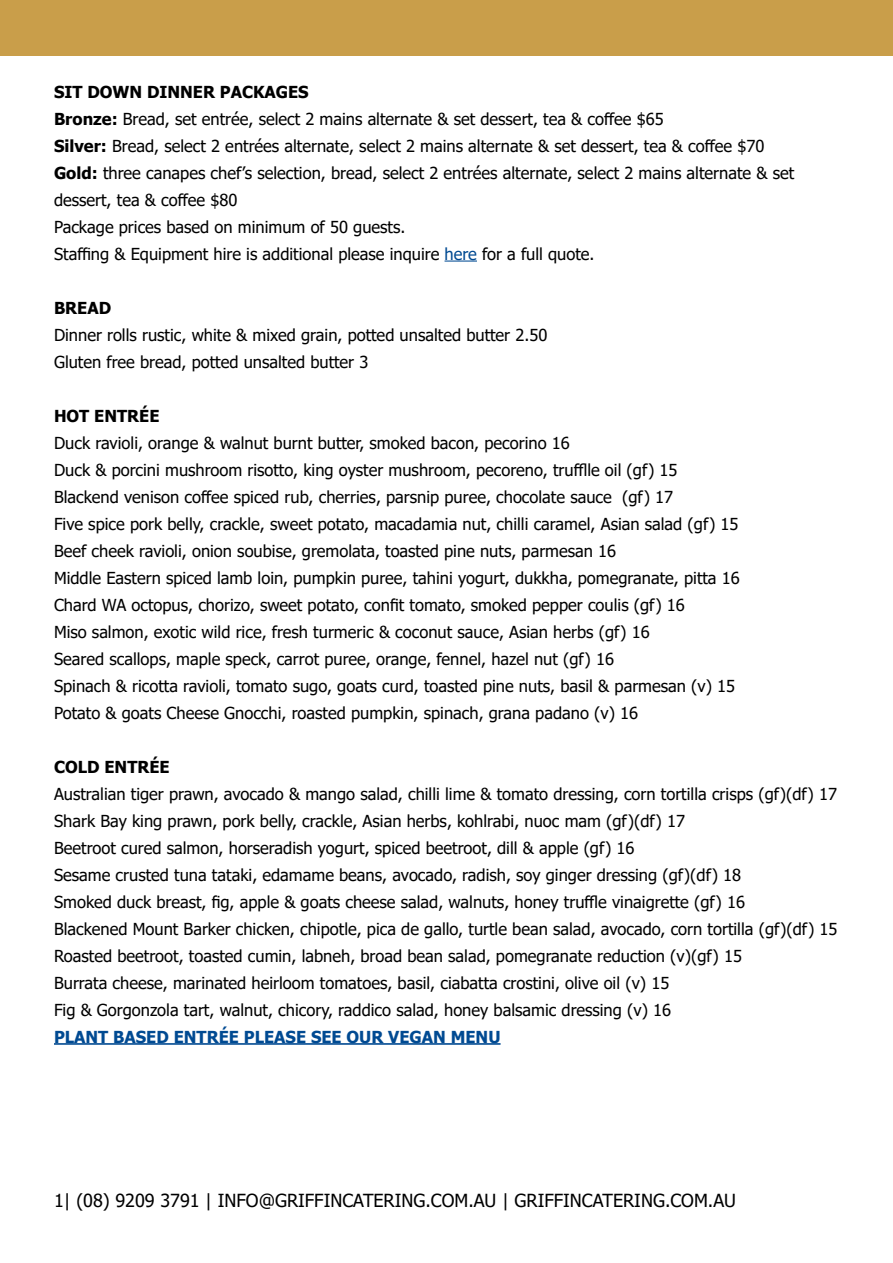
<style>
.page{position:relative;width:893px;height:1263px;background:#fff}
.page>*{position:absolute;margin:0;border:0;box-sizing:border-box;transform-origin:0 0}
.t1{font:18px "Tahoma";color:#000}
.t2{font:16.5px/27px "Tahoma";color:#000}
.t3{font:700 16.5px "Tahoma";color:#004a92}
.t4{font:700 16.5px "Tahoma";color:#000}
.s1{font-weight:700}
.s2{color:#004a92}
</style>
<div class="page">
<div style="left:0;top:0;width:893px;height:55px;background:#c99e4a"></div>
<hr style="left:445px;top:261px;width:32px;height:1px;background:#004a92">
<hr style="left:54px;top:1043px;width:447px;height:2px;background:#004a92">
<p class="t2" style="left:54px;top:79px;width:742px"><span class="s1">SIT DOWN DINNER PACKAGES<br>Bronze:</span> Bread, set entrée, select 2 mains alternate &amp; set dessert, tea &amp; coffee $65<br><span class="s1">Silver:</span> Bread, select 2 entrées alternate, select 2 mains alternate &amp; set dessert, tea &amp; coffee $70<br><span class="s1">Gold:</span> three canapes chef’s selection, bread, select 2 entrées alternate, select 2 mains alternate &amp; set dessert, tea &amp; coffee $80<br>Package prices based on minimum of 50 guests.<br>Staffing &amp; Equipment hire is additional please inquire <span class="s2">here</span> for a full quote.</p>
<p class="t4" style="left:54px;top:296px;width:59px">BREAD</p>
<p class="t2" style="left:54px;top:322px;width:495px">Dinner rolls rustic, white &amp; mixed grain, potted unsalted butter 2.50<br>Gluten free bread, potted unsalted butter 3</p>
<p class="t4" style="left:54px;top:404px;width:107px">HOT ENTRÉE</p>
<p class="t2" style="left:54px;top:430px;width:687px">Duck ravioli, orange &amp; walnut burnt butter, smoked bacon, pecorino 16<br>Duck &amp; porcini mushroom risotto, king oyster mushroom, pecoreno, trufflle oil (gf) 15<br>Blackend venison coffee spiced rub, cherries, parsnip puree, chocolate sauce (gf) 17<br>Five spice pork belly, crackle, sweet potato, macadamia nut, chilli caramel, Asian salad (gf) 15<br>Beef cheek ravioli, onion soubise, gremolata, toasted pine nuts, parmesan 16<br>Middle Eastern spiced lamb loin, pumpkin puree, tahini yogurt, dukkha, pomegranate, pitta 16<br>Chard WA octopus, chorizo, sweet potato, confit tomato, smoked pepper coulis (gf) 16<br>Miso salmon, exotic wild rice, fresh turmeric &amp; coconut sauce, Asian herbs (gf) 16<br>Seared scallops, maple speck, carrot puree, orange, fennel, hazel nut (gf) 16<br>Spinach &amp; ricotta ravioli, tomato sugo, goats curd, toasted pine nuts, basil &amp; parmesan (v) 15<br>Potato &amp; goats Cheese Gnocchi, roasted pumpkin, spinach, grana padano (v) 16</p>
<p class="t4" style="left:54px;top:755px;width:117px">COLD ENTRÉE</p>
<p class="t2" style="left:54px;top:781px;width:785px">Australian tiger prawn, avocado &amp; mango salad, chilli lime &amp; tomato dressing, corn tortilla crisps (gf)(df) 17<br>Shark Bay king prawn, pork belly, crackle, Asian herbs, kohlrabi, nuoc mam (gf)(df) 17<br>Beetroot cured salmon, horseradish yogurt, spiced beetroot, dill &amp; apple (gf) 16<br>Sesame crusted tuna tataki, edamame beans, avocado, radish, soy ginger dressing (gf)(df) 18<br>Smoked duck breast, fig, apple &amp; goats cheese salad, walnuts, honey truffle vinaigrette (gf) 16<br>Blackened Mount Barker chicken, chipotle, pica de gallo, turtle bean salad, avocado, corn tortilla (gf)(df) 15<br>Roasted beetroot, toasted cumin, labneh, broad bean salad, pomegranate reduction (v)(gf) 15<br>Burrata cheese, marinated heirloom tomatoes, basil, ciabatta crostini, olive oil (v) 15<br>Fig &amp; Gorgonzola tart, walnut, chicory, raddico salad, honey balsamic dressing (v) 16</p>
<p class="t3" style="left:54px;top:1025px;width:448px">PLANT BASED ENTRÉE PLEASE SEE OUR VEGAN MENU</p>
<p class="t1" style="left:54px;top:1188px;width:683px">1| (08) 9209 3791 | INFO@GRIFFINCATERING.COM.AU | GRIFFINCATERING.COM.AU</p>
</div>
